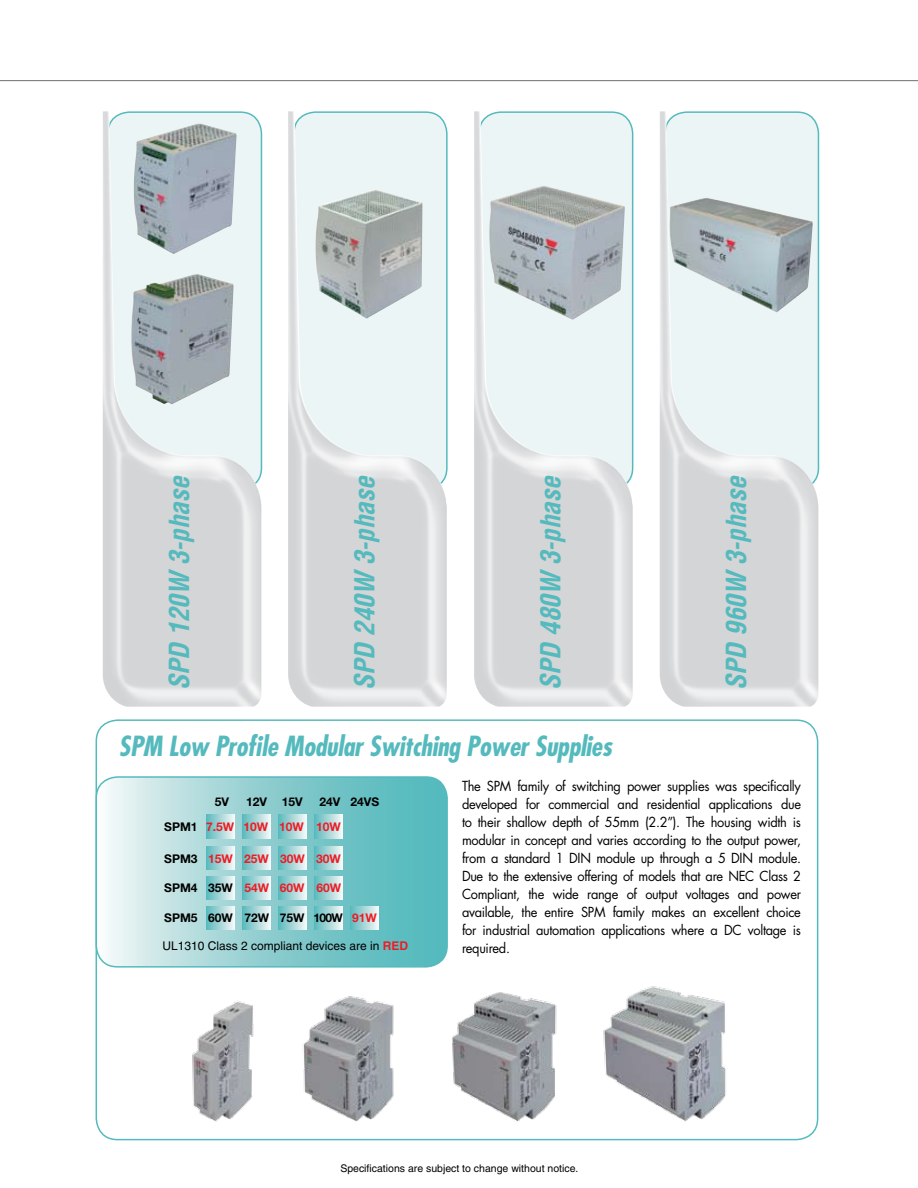
<style>
.page{position:relative;width:918px;height:1188px;background:#fff}
.page>*{position:absolute;margin:0;border:0;box-sizing:border-box;transform-origin:0 0}
.t1{font:italic 700 condensed 27px "Helvetica";color:#55babd}
.t2{font:italic 700 condensed 27px "Futura";letter-spacing:-.01em;color:#55babd}
.t3{font:13.5px/18px "Futura";letter-spacing:-.025em;color:#000;text-align:justify;scale:.95 1}
.t4{font:700 12px "Helvetica Neue";color:#000}
.t5{font:700 12px "Helvetica Neue";color:#ed1c24}
.t6{font:12px "Helvetica";color:#000}
.t7{font:10.5px "Helvetica";color:#000}
.s1{color:#000}
.s2{color:#ed1c24}
.s3{font-weight:700;color:#ed1c24}
</style>
<div class="page">
<svg style="left:96px;top:777px;width:349px;height:190px;background:#97d2d4"></svg>
<svg style="left:206px;top:847px;width:29px;height:23px"></svg>
<svg style="left:242px;top:847px;width:29px;height:23px"></svg>
<svg style="left:242px;top:876px;width:29px;height:24px"></svg>
<svg style="left:278px;top:876px;width:29px;height:24px"></svg>
<svg style="left:314px;top:876px;width:29px;height:24px"></svg>
<svg style="left:242px;top:906px;width:29px;height:23px"></svg>
<svg style="left:278px;top:906px;width:29px;height:23px"></svg>
<svg style="left:314px;top:906px;width:29px;height:23px"></svg>
<svg style="left:206px;top:815px;width:29px;height:23px"></svg>
<svg style="left:242px;top:815px;width:29px;height:23px"></svg>
<svg style="left:278px;top:815px;width:29px;height:23px"></svg>
<svg style="left:314px;top:815px;width:29px;height:23px"></svg>
<svg style="left:278px;top:847px;width:29px;height:23px"></svg>
<svg style="left:314px;top:847px;width:29px;height:23px"></svg>
<svg style="left:206px;top:876px;width:29px;height:24px"></svg>
<svg style="left:206px;top:906px;width:29px;height:23px"></svg>
<svg style="left:350px;top:906px;width:29px;height:23px"></svg>
<div style="left:96px;top:776px;width:352px;height:192px;border:2px solid #55babd;border-radius:21px"></div>
<hr style="left:0;top:80px;width:918px;height:1px;background:#6d6f71">
<img style="left:474px;top:111px;width:159px;height:596px">
<img style="left:489px;top:186px;width:136px;height:134px">
<img style="left:660px;top:111px;width:158px;height:596px">
<img style="left:669px;top:198px;width:144px;height:115px">
<img style="left:103px;top:111px;width:158px;height:596px">
<img style="left:134px;top:123px;width:103px;height:131px">
<img style="left:131px;top:274px;width:103px;height:130px">
<img style="left:288px;top:111px;width:159px;height:596px">
<img style="left:315px;top:189px;width:107px;height:130px">
<img style="left:192px;top:986px;width:534px;height:136px">
<h1 class="t1" style="left:162px;top:690px;width:216px;rotate:-90deg">SPD 120W 3-phase</h1>
<h1 class="t1" style="left:348px;top:690px;width:216px;rotate:-90deg">SPD 240W 3-phase</h1>
<h1 class="t1" style="left:534px;top:690px;width:216px;rotate:-90deg">SPD 480W 3-phase</h1>
<h1 class="t1" style="left:719px;top:690px;width:216px;rotate:-90deg">SPD 960W 3-phase</h1>
<h1 class="t2" style="left:118px;top:729px;width:495px">SPM Low Profile Modular Switching Power Supplies</h1>
<p class="t3" style="left:462px;top:777px;width:358px">The SPM family of switching power supplies was specifically developed for commercial and residential applications due to their shallow depth of 55mm (2.2”). The housing width is modular in concept and varies according to the output power, from a standard 1 DIN module up through a 5 DIN module.<br>Due to the extensive offering of models that are NEC Class 2<br>Compliant, the wide range of output voltages and power available, the entire SPM family makes an excellent choice for industrial automation applications where a DC voltage is required.</p>
<p class="t4" style="left:215px;top:794px;width:16px">5V</p>
<p class="t4" style="left:246px;top:794px;width:58px">12V 15V</p>
<p class="t4" style="left:319px;top:794px;width:61px">24V 24VS</p>
<p class="t5" style="left:206px;top:819px;width:136px">7.5W 10W 10W 10W</p>
<p class="t5" style="left:208px;top:851px;width:134px">15W 25W 30W 30W</p>
<p class="t5" style="left:208px;top:880px;width:134px"><span class="s1">35W</span> 54W 60W 60W</p>
<p class="t4" style="left:208px;top:910px;width:170px">60W 72W 75W 100W <span class="s2">91W</span></p>
<p class="t6" style="left:163px;top:938px;width:247px">UL1310 Class 2 compliant devices are in <span class="s3">RED</span></p>
<p class="t4" style="left:164px;top:819px;width:35px">SPM1</p>
<p class="t4" style="left:164px;top:851px;width:35px">SPM3</p>
<p class="t4" style="left:164px;top:881px;width:35px">SPM4</p>
<p class="t4" style="left:164px;top:910px;width:35px">SPM5</p>
<p class="t7" style="left:340px;top:1162px;width:239px">Specifications are subject to change without notice.</p>
</div>
